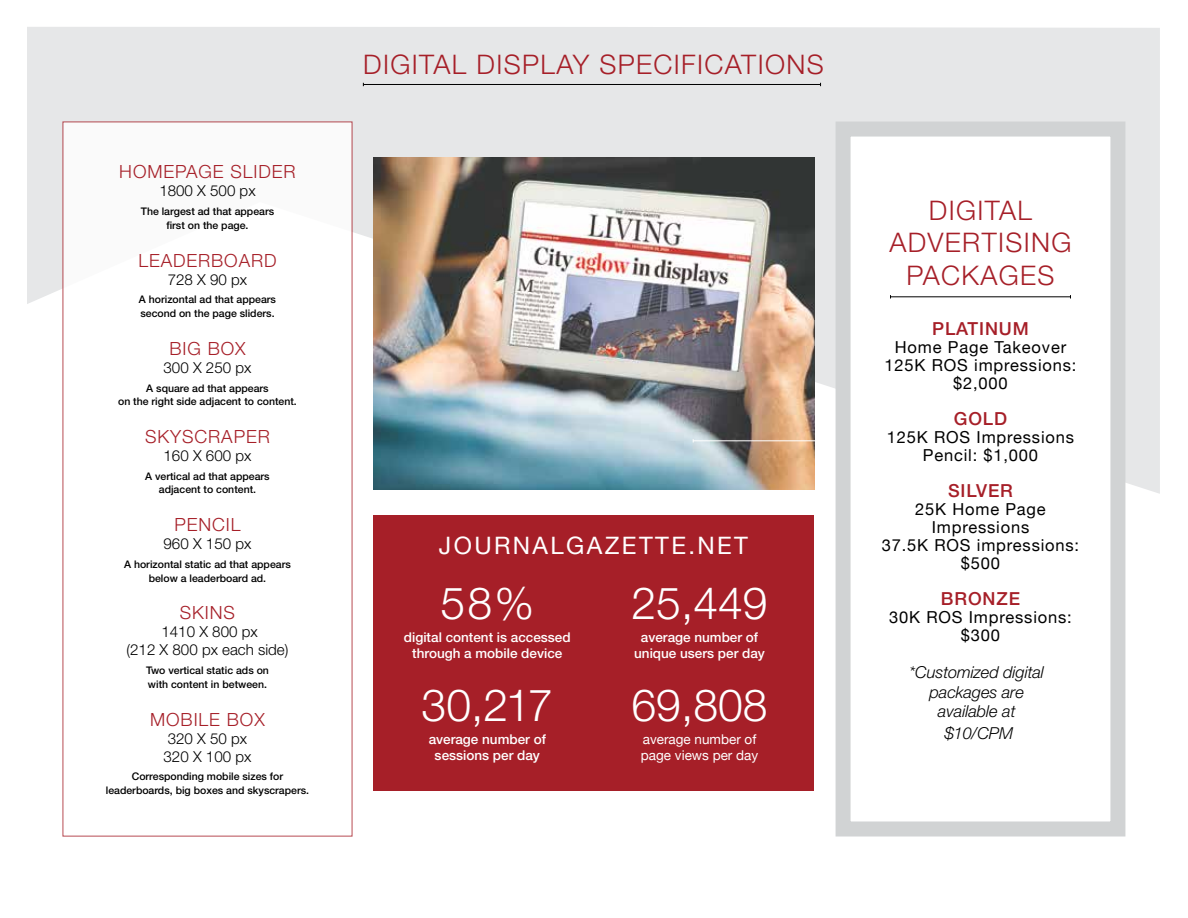
<style>
.page{position:relative;width:1188px;height:918px;background:#fff}
.page>*{position:absolute;margin:0;border:0;box-sizing:border-box;transform-origin:0 0}
.t1{font:300 44.55px "Helvetica Neue";color:#fff}
.t2{font:300 27px "Helvetica Neue";letter-spacing:.05em;color:#a61f28}
.t3{font:24px "Helvetica Neue";letter-spacing:.1em;color:#fff}
.t4{font:300 18.15px "Helvetica Neue";letter-spacing:.05em;color:#a61f28}
.t5{font:500 18px "Helvetica Neue";letter-spacing:.05em;color:#a61f28}
.t6{font:16.5px/18px "Helvetica Neue";letter-spacing:.05em;color:#000;text-align:center}
.t7{font:italic 300 16.5px/19.5px "Helvetica Neue";letter-spacing:-.005em;color:#000;text-align:center}
.t8{font:300 15.15px/18px "Helvetica Neue";color:#000;text-align:center}
.t9{font:500 13.5px/16.5px "Helvetica Neue";color:#fff;text-align:center}
.t10{font:13.5px/16.5px "Helvetica Neue";color:#fff}
.t11{font:500 10.5px/13.5px "Helvetica Neue";color:#000;text-align:center}
</style>
<div class="page">
<svg style="left:27px;top:27px;width:1133px;height:467px;background:#e7e7e8"></svg>
<hr style="left:363px;top:84px;width:458px;height:1px;background:#000">
<div style="left:63px;top:122px;width:289px;height:715px;background:#fff"></div>
<img style="left:374px;top:158px;width:440px;height:331px">
<div style="left:373px;top:515px;width:441px;height:276px;background:#a61f28"></div>
<hr style="left:693px;top:440px;width:316px;height:1px;background:#fff">
<div style="left:843px;top:129px;width:275px;height:700px;background:#fff"></div>
<div style="left:836px;top:122px;width:289px;height:715px;border:15px solid #d1d3d4"></div>
<hr style="left:891px;top:296px;width:179px;height:1px;background:#000">
<h3 class="t4" style="left:119px;top:161px;width:15px">HOM</h3>
<h3 class="t4" style="left:163px;top:161px;width:134px">EPAGE SLIDER</h3>
<h3 class="t8" style="left:159px;top:182px;width:98px">1800 X 500 PX</h3>
<p class="t11" style="left:141px;top:205px;width:135px">The largest ad that appears first on the page.</p>
<h3 class="t4" style="left:138px;top:249px;width:87px">LEADERBOA</h3>
<h3 class="t4" style="left:251px;top:249px;width:27px">RD</h3>
<h3 class="t8" style="left:168px;top:270px;width:81px">728 X 90 PX</h3>
<p class="t11" style="left:139px;top:293px;width:139px;text-align:left">A horizontal ad that appears second on the page sliders.</p>
<h3 class="t4" style="left:169px;top:337px;width:78px">BIG BOX</h3>
<h3 class="t8" style="left:164px;top:358px;width:89px">300 X 250 PX</h3>
<p class="t11" style="left:118px;top:381px;width:180px">A square ad that appears<br>on the right side adjacent to content.</p>
<h3 class="t4" style="left:145px;top:425px;width:126px">SKYSC RAPER</h3>
<h3 class="t8" style="left:164px;top:446px;width:89px">160 X 600 PX</h3>
<p class="t11" style="left:145px;top:469px;width:126px">A vertical ad that appears adjacent to content.</p>
<h3 class="t4" style="left:174px;top:514px;width:68px">PENCIL</h3>
<h3 class="t8" style="left:164px;top:534px;width:89px">960 X 150 PX</h3>
<p class="t11" style="left:124px;top:557px;width:168px">A horizontal static ad that appears below a leaderboard ad.</p>
<h3 class="t4" style="left:180px;top:602px;width:57px">SKINS</h3>
<h3 class="t8" style="left:127px;top:623px;width:163px">1410 X 800 PX<br>(212 X 800 PX EACH SIDE)</h3>
<p class="t11" style="left:146px;top:664px;width:124px;text-align:left">Two vertical static ads on with content in between.</p>
<h3 class="t4" style="left:150px;top:708px;width:116px">MOBILE BOX</h3>
<h3 class="t8" style="left:164px;top:729px;width:89px;text-align:left">320 X 50 PX<br>320 X 100 PX</h3>
<p class="t11" style="left:106px;top:770px;width:205px">Corresponding mobile sizes for leaderboards, big boxes and skyscrapers.</p>
<h2 class="t2" style="left:363px;top:48px;width:360px">DIGITAL DISPLAY SPECIFICAT</h2>
<h2 class="t2" style="left:758px;top:48px;width:68px">IONS</h2>
<h3 class="t3" style="left:439px;top:528px;width:74px">journa</h3>
<h3 class="t3" style="left:551px;top:528px;width:199px">lgazette.n et</h3>
<h1 class="t1" style="left:441px;top:576px;width:95px">58%</h1>
<p class="t9" style="left:404px;top:628px;width:168px">digital content is accessed through a mobile device</p>
<h1 class="t1" style="left:422px;top:678px;width:133px">30,217</h1>
<p class="t9" style="left:429px;top:730px;width:119px">average number of sessions per day</p>
<h1 class="t1" style="left:631px;top:576px;width:138px">25,449</h1>
<p class="t9" style="left:634px;top:628px;width:132px">average number of unique users per day</p>
<h1 class="t1" style="left:631px;top:678px;width:138px">69,808</h1>
<p class="t10" style="left:641px;top:731px;width:119px">average number of page views per day</p>
<h2 class="t2" style="left:929px;top:194px;width:105px">DIGITAL</h2>
<h2 class="t2" style="left:889px;top:226px;width:184px">ADVERTISING</h2>
<h2 class="t2" style="left:907px;top:258px;width:37px">PACKA</h2>
<h2 class="t2" style="left:999px;top:258px;width:57px">GES</h2>
<h3 class="t5" style="left:932px;top:318px;width:95px">Platinum</h3>
<h3 class="t6" style="left:885px;top:339px;width:193px">Home Page Takeover<br>125K ROS impressions: $2,000</h3>
<h3 class="t5" style="left:954px;top:408px;width:55px">Gold</h3>
<h3 class="t6" style="left:887px;top:429px;width:189px">125K ROS Impressions<br>Pencil: $1,000</h3>
<h3 class="t5" style="left:948px;top:480px;width:66px">Silver</h3>
<h3 class="t6" style="left:882px;top:501px;width:199px">25K Home Page<br>Impressions<br>37.5K ROS impressions: $500</h3>
<h3 class="t5" style="left:941px;top:588px;width:81px">Bronze</h3>
<h3 class="t6" style="left:889px;top:609px;width:184px">30K ROS Impressions: $300</h3>
<h3 class="t7" style="left:910px;top:663px;width:136px">*Customized digital packages are available at</h3>
<h3 class="t7" style="left:945px;top:723px;width:70px">$10/CPM</h3>
</div>
